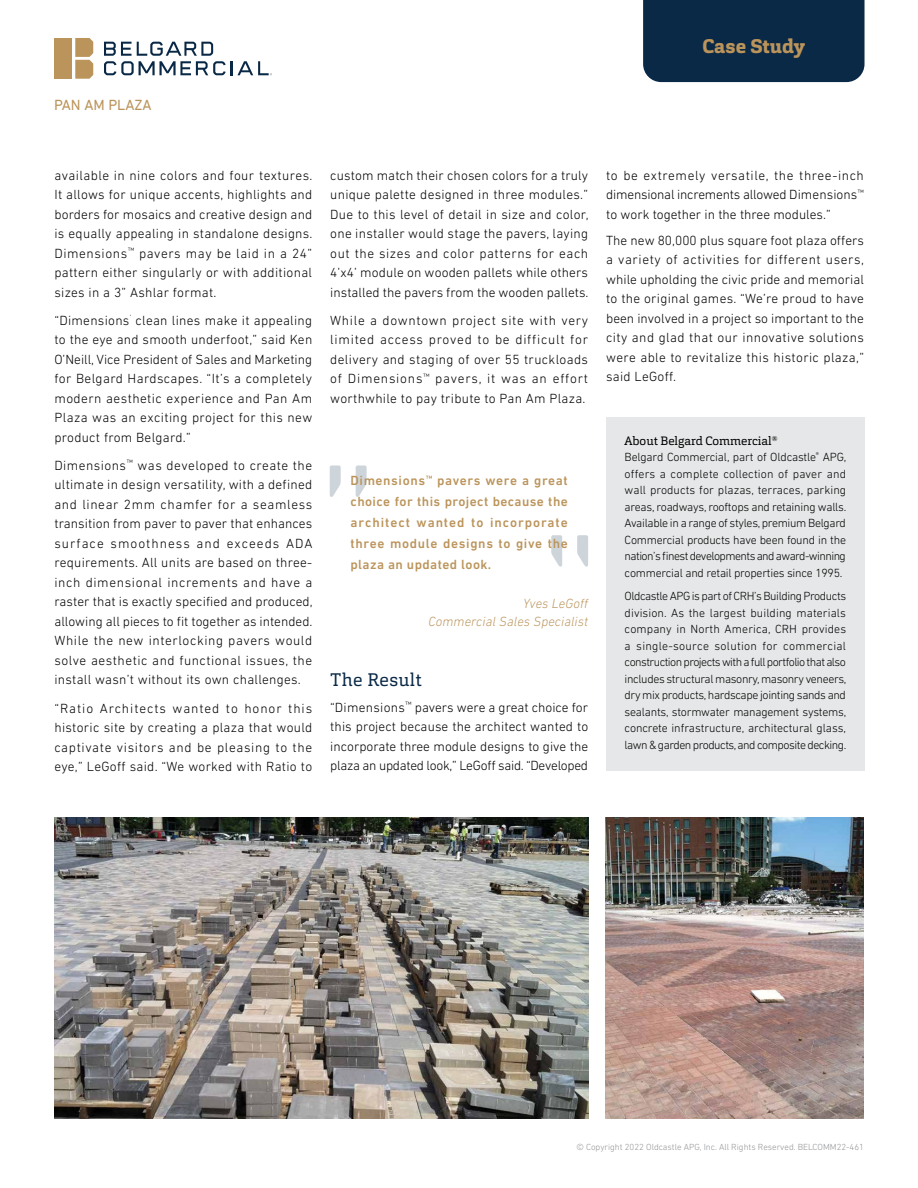
<style>
.page{position:relative;width:918px;height:1188px;background:#fff}
.page>*{position:absolute;margin:0;border:0;box-sizing:border-box;transform-origin:0 0}
.t1{font:800 19.5px "Cargan";color:#bb945b}
.t2{font:18px "Cargan";letter-spacing:.02em;color:#0a2947}
.t3{font:15px "DIN Next LT Pro";color:#bb945b}
.t4{font:300 13.5px/19.5px "DIN Next LT Pro";letter-spacing:.02em;color:#000;text-align:justify}
.t5{font:500 13.5px/21px "DIN Next LT Pro";letter-spacing:.05em;color:#bb945b;text-align:justify}
.t6{font:italic 300 13.5px/18px "DIN Next LT Pro";letter-spacing:.01em;color:#bb945b;text-align:right}
.t7{font:300 12px/16.5px "DIN Next LT Pro";letter-spacing:-.04em;color:#000;text-align:justify}
.t8{font:12px "Cargan";color:#000}
.t9{font:300 9px "DIN Next LT Pro";color:#939598}
</style>
<div class="page">
<div style="left:643px;top:0;width:222px;height:82px;background:#0a2947"></div>
<svg style="left:551px;top:535px;width:37px;height:32px"></svg>
<svg style="left:330px;top:465px;width:37px;height:32px"></svg>
<img style="left:606px;top:818px;width:258px;height:301px">
<img style="left:54px;top:818px;width:534px;height:301px">
<div style="left:606px;top:417px;width:259px;height:354px;background:#e6e7e8"></div>
<svg style="left:104px;top:42px;width:168px;height:33px"></svg>
<svg style="left:75px;top:38px;width:18px;height:41px"></svg>
<div style="left:54px;top:38px;width:18px;height:41px;background:#bb945b"></div>
<p class="t3" style="left:54px;top:96px;width:99px">PAN AM PLAZA</p>
<h1 class="t1" style="left:703px;top:33px;width:104px">Case Study</h1>
<p class="t4" style="left:54px;top:165px;width:260px">available in nine colors and four textures.<br>It allows for unique accents, highlights and borders for mosaics and creative design and is equally appealing in standalone designs.<br>Dimensions<sup>™</sup> pavers may be laid in a 24” pattern either singularly or with additional sizes in a 3” Ashlar format.</p>
<p class="t4" style="left:54px;top:310px;width:259px">“Dimensions<sup>'</sup> clean lines make it appealing to the eye and smooth underfoot,” said Ken O’Neill, Vice President of Sales and Marketing for Belgard Hardscapes. “It’s a completely modern aesthetic experience and Pan Am Plaza was an exciting project for this new product from Belgard.”</p>
<p class="t4" style="left:54px;top:455px;width:260px">Dimensions<sup>™</sup> was developed to create the ultimate in design versatility, with a defined and linear 2mm chamfer for a seamless transition from paver to paver that enhances surface smoothness and exceeds ADA requirements. All units are based on three&shy;inch dimensional increments and have a raster that is exactly specified and produced, allowing all pieces to fit together as intended.<br>While the new interlocking pavers would solve aesthetic and functional issues, the install wasn’t without its own challenges.</p>
<p class="t4" style="left:54px;top:698px;width:260px">“Ratio Architects wanted to honor this historic site by creating a plaza that would captivate visitors and be pleasing to the eye,” LeGoff said. “We worked with Ratio to</p>
<p class="t4" style="left:330px;top:165px;width:260px">custom match their chosen colors for a truly unique palette designed in three modules.” Due to this level of detail in size and color, one installer would stage the pavers, laying out the sizes and color patterns for each 4’x4’ module on wooden pallets while others installed the pavers from the wooden pallets.</p>
<p class="t4" style="left:330px;top:310px;width:259px">While a downtown project site with very limited access proved to be difficult for delivery and staging of over 55 truckloads of Dimensions<sup>™</sup> pavers, it was an effort worthwhile to pay tribute to Pan Am Plaza.</p>
<p class="t5" style="left:351px;top:470px;width:219px">Dimensions<sup>™</sup> pavers were a great choice for this project because the architect wanted to incorporate three module designs to give the plaza an updated look.</p>
<p class="t6" style="left:428px;top:594px;width:162px">Yves LeGoff<br>Commercial Sales Specialist</p>
<h2 class="t2" style="left:330px;top:668px;width:93px">The Result</h2>
<p class="t4" style="left:330px;top:697px;width:259px">“Dimensions<sup>™</sup> pavers were a great choice for this project because the architect wanted to incorporate three module designs to give the plaza an updated look,” LeGoff said. “Developed</p>
<p class="t4" style="left:606px;top:165px;width:259px">to be extremely versatile, the three-inch dimensional increments allowed Dimensions<sup>™ </sup>to work together in the three modules.”</p>
<p class="t4" style="left:606px;top:230px;width:259px">The new 80,000 plus square foot plaza offers a variety of activities for different users, while upholding the civic pride and memorial to the original games. “We’re proud to have been involved in a project so important to the city and glad that our innovative solutions were able to revitalize this historic plaza,” said LeGoff.</p>
<p class="t8" style="left:625px;top:433px;width:154px">About Belgard Commercial<sup>®</sup></p>
<p class="t7" style="left:625px;top:449px;width:223px">Belgard Commercial, part of Oldcastle<sup>®</sup> APG, offers a complete collection of paver and wall products for plazas, terraces, parking areas, roadways, rooftops and retaining walls.<br>Available in a range of styles, premium Belgard Commercial products have been found in the nation’s finest developments and award-winning commercial and retail properties since 1995.</p>
<p class="t7" style="left:625px;top:588px;width:223px">Oldcastle APG is part of CRH’s Building Products division. As the largest building materials company in North America, CRH provides a single-source solution for commercial construction projects with a full portfolio that also includes structural masonry, masonry veneers, dry mix products, hardscape jointing sands and sealants, stormwater management systems, concrete infrastructure, architectural glass, lawn &amp; garden products, and composite decking.</p>
<p class="t9" style="left:576px;top:1142px;width:289px">© Copyright 2022 Oldcastle APG, Inc. All Rights Reserved. BELCOMM22-461</p>
</div>
